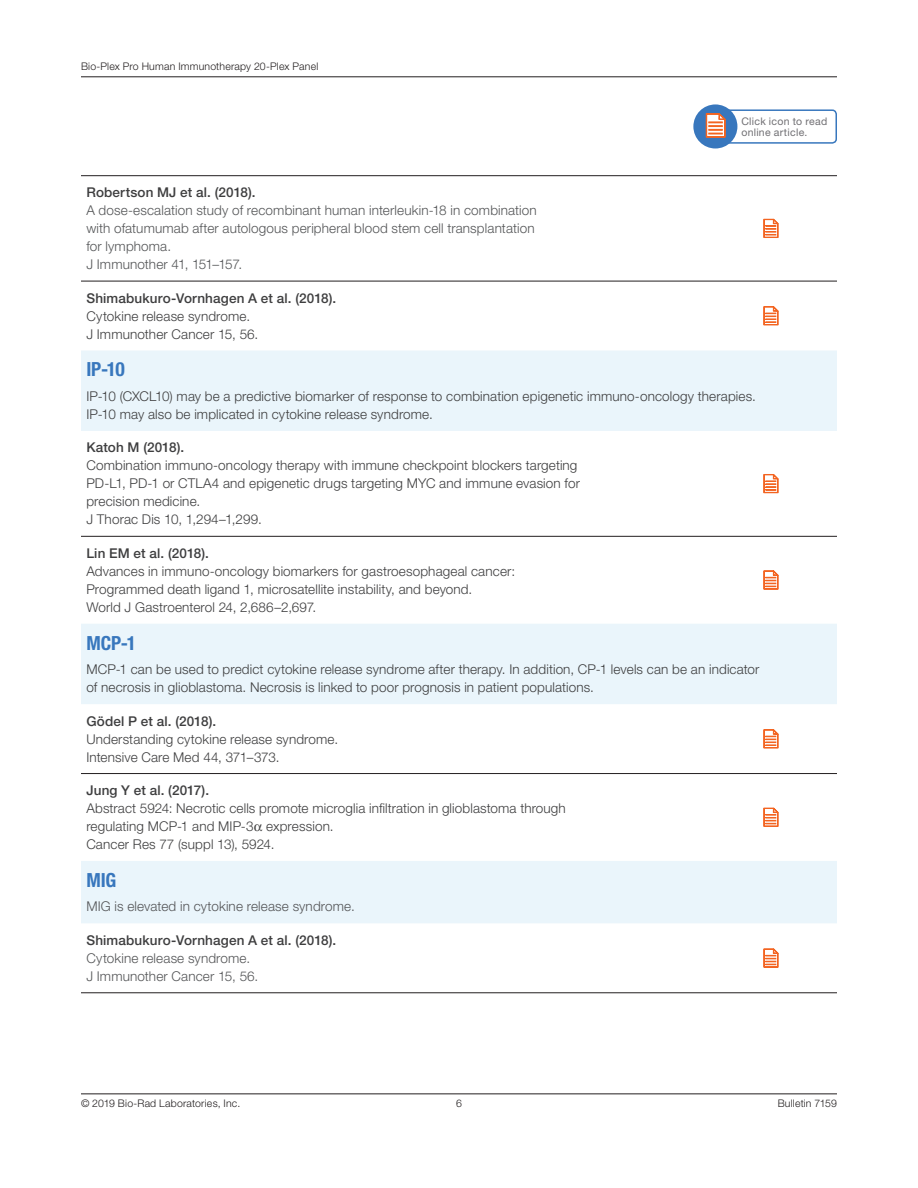
<style>
.page{position:relative;width:918px;height:1188px;background:#fff}
.page>*{position:absolute;margin:0;border:0;box-sizing:border-box;transform-origin:0 0}
.t1{font:700 condensed 19.5px "Helvetica Neue LT Std";letter-spacing:-.005em;color:#3877bd}
.t2{font:300 13.5px/18px "Helvetica Neue LT Std";letter-spacing:.01em;color:#3e3e3f}
.t3{font:300 13.5px/18px "Helvetica Neue LT Std";letter-spacing:.01em;color:#545557}
.t4{font:500 13.5px "Helvetica Neue LT Std";letter-spacing:.01em;color:#3e3e3f}
.t5{font:300 10.5px "Helvetica Neue LT Std";letter-spacing:.02em;color:#231f20}
.t6{font:10.5px/10.5px "Helvetica Neue LT Std";letter-spacing:.025em;color:#717074}
</style>
<div class="page">
<hr style="left:81px;top:77px;width:756px;height:1px;background:#231f20">
<hr style="left:81px;top:1094px;width:756px;height:1px;background:#231f20">
<svg style="left:81px;top:350px;width:756px;height:573px"></svg>
<hr style="left:81px;top:175px;width:648px;height:1px;background:#231f20">
<hr style="left:729px;top:175px;width:108px;height:1px;background:#231f20">
<hr style="left:81px;top:281px;width:648px;height:1px;background:#231f20">
<hr style="left:729px;top:281px;width:108px;height:1px;background:#231f20">
<hr style="left:81px;top:536px;width:648px;height:1px;background:#231f20">
<hr style="left:729px;top:536px;width:108px;height:1px;background:#231f20">
<hr style="left:81px;top:773px;width:648px;height:1px;background:#231f20">
<hr style="left:729px;top:773px;width:108px;height:1px;background:#231f20">
<hr style="left:81px;top:993px;width:648px;height:1px;background:#231f20">
<hr style="left:729px;top:993px;width:108px;height:1px;background:#231f20">
<svg style="left:763px;top:218px;width:16px;height:20px"></svg>
<svg style="left:763px;top:306px;width:16px;height:62px"></svg>
<svg style="left:763px;top:474px;width:16px;height:61px"></svg>
<svg style="left:763px;top:569px;width:16px;height:63px"></svg>
<svg style="left:763px;top:728px;width:16px;height:63px"></svg>
<svg style="left:763px;top:807px;width:16px;height:62px"></svg>
<svg style="left:763px;top:948px;width:16px;height:46px"></svg>
<div style="left:705px;top:109px;width:132px;height:35px;border:2px solid #3877bd;border-radius:4px"></div>
<div style="left:693px;top:104px;width:44px;height:44px;background:#3877bd;border-radius:50%"></div>
<svg style="left:706px;top:113px;width:20px;height:25px"></svg>
<svg style="left:254px;top:824px;width:8px;height:7px"></svg>
<p class="t5" style="left:81px;top:60px;width:239px">Bio-Plex Pro Human Immunotherapy 20-Plex Panel</p>
<p class="t6" style="left:741px;top:116px;width:87px">Click icon to read online article.</p>
<p class="t4" style="left:86px;top:184px;width:171px">Robertson MJ et al. (2018).</p>
<p class="t3" style="left:86px;top:201px;width:452px">A dose-escalation study of recombinant human interleukin-18 in combination with ofatumumab after autologous peripheral blood stem cell transplantation for lymphoma.<br>J Immunother 41, 151–157.</p>
<p class="t4" style="left:86px;top:290px;width:251px">Shimabukuro-Vornhagen A et al. (2018).</p>
<p class="t2" style="left:86px;top:307px;width:173px">Cytokine release syndrome.<br>J Immunother Cancer 15, 56.</p>
<h1 class="t1" style="left:86px;top:358px;width:40px">IP-10</h1>
<p class="t2" style="left:86px;top:387px;width:671px">IP-10 (CXCL10) may be a predictive biomarker of response to combination epigenetic immuno-oncology therapies.<br>IP-10 may also be implicated in cytokine release syndrome.</p>
<p class="t4" style="left:86px;top:440px;width:99px">Katoh M (2018).</p>
<p class="t2" style="left:86px;top:456px;width:495px">Combination immuno-oncology therapy with immune checkpoint blockers targeting PD-L1, PD-1 or CTLA4 and epigenetic drugs targeting MYC and immune evasion for precision medicine.<br>J Thorac Dis 10, 1,294–1,299.</p>
<p class="t4" style="left:86px;top:545px;width:124px">Lin EM et al. (2018).</p>
<p class="t2" style="left:86px;top:562px;width:430px">Advances in immuno-oncology biomarkers for gastroesophageal cancer:<br>Programmed death ligand 1, microsatellite instability, and beyond.<br>World J Gastroenterol 24, 2,686–2,697.</p>
<h1 class="t1" style="left:86px;top:631px;width:51px">MCP-1</h1>
<p class="t2" style="left:86px;top:660px;width:675px">MCP-1 can be used to predict cytokine release syndrome after therapy. In addition, CP-1 levels can be an indicator of necrosis in glioblastoma. Necrosis is linked to poor prognosis in patient populations.</p>
<p class="t4" style="left:86px;top:713px;width:131px">Gödel P et al. (2018).</p>
<p class="t2" style="left:86px;top:730px;width:253px">Understanding cytokine release syndrome.<br>Intensive Care Med 44, 371–373.</p>
<p class="t4" style="left:86px;top:782px;width:124px">Jung Y et al. (2017).</p>
<p class="t2" style="left:86px;top:799px;width:481px">Abstract 5924: Necrotic cells promote microglia infiltration in glioblastoma through regulating MCP-1 and MIP-3 expression.<br>Cancer Res 77 (suppl 13), 5924.</p>
<h1 class="t1" style="left:86px;top:868px;width:32px">MIG</h1>
<p class="t3" style="left:86px;top:897px;width:270px">MIG is elevated in cytokine release syndrome.</p>
<p class="t4" style="left:86px;top:932px;width:251px">Shimabukuro-Vornhagen A et al. (2018).</p>
<p class="t3" style="left:86px;top:949px;width:173px">Cytokine release syndrome.<br>J Immunother Cancer 15, 56.</p>
<p class="t5" style="left:81px;top:1097px;width:161px">© 2019 Bio-Rad Laboratories, Inc.</p>
<p class="t5" style="left:456px;top:1097px;width:7px">6</p>
<p class="t5" style="left:778px;top:1097px;width:61px">Bulletin 7159</p>
</div>
